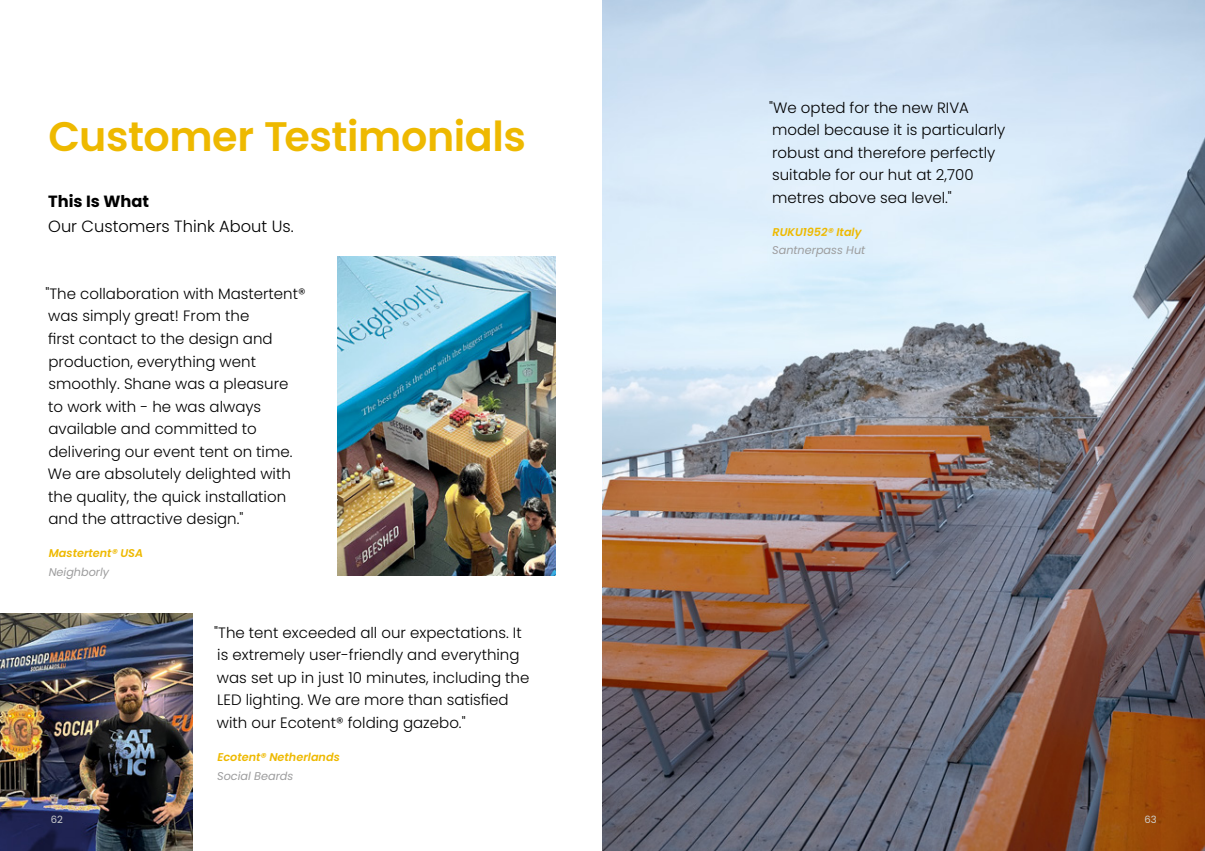
<style>
.page{position:relative;width:1205px;height:851px;background:#fff}
.page>*{position:absolute;margin:0;border:0;box-sizing:border-box;transform-origin:0 0}
.t1{font:600 41.25px "Poppins";letter-spacing:-.01em;color:#eeb900}
.t2{font:300 16.25px "Poppins";color:#000}
.t3{font:700 16.25px "Poppins";color:#000}
.t4{font:300 15px/22.5px "Poppins";color:#000}
.t5{font:italic 600 11.25px "Poppins";color:#eeb900}
.t6{font:italic 11.25px "Poppins";color:#9c9c9d}
.t7{font:10px "Poppins";color:#cfd0d0}
</style>
<div class="page">
<img style="left:0;top:613px;width:193px;height:237px">
<img style="left:602px;top:0;width:603px;height:850px">
<img style="left:337px;top:257px;width:218px;height:318px">
<h1 class="t1" style="left:48px;top:112px;width:479px">Customer Testimonials</h1>
<p class="t3" style="left:48px;top:192px;width:102px">This Is What</p>
<p class="t2" style="left:48px;top:217px;width:247px">Our Customers Think About Us.</p>
<p class="t4" style="left:46px;top:282px;width:261px">"The collaboration with Mastertent® was simply great! From the<br>first contact to the design and production, everything went smoothly. Shane was a pleasure<br>to work with - he was always available and committed to delivering our event tent on time.<br>We are absolutely delighted with the quality, the quick installation and the attractive design."</p>
<p class="t5" style="left:49px;top:546px;width:96px">Mastertent® USA</p>
<p class="t6" style="left:49px;top:565px;width:62px">Neighborly</p>
<p class="t4" style="left:214px;top:621px;width:317px">"The tent exceeded all our expectations. It is extremely user-friendly and everything was set up in just 10 minutes, including the LED lighting. We are more than satisfied with our Ecotent® folding gazebo."</p>
<p class="t5" style="left:217px;top:750px;width:124px">Ecotent® Netherlands</p>
<p class="t6" style="left:217px;top:769px;width:78px">Social Beards</p>
<p class="t4" style="left:769px;top:96px;width:238px">"We opted for the new RIVA model because it is particularly robust and therefore perfectly suitable for our hut at 2,700 metres above sea level."</p>
<p class="t5" style="left:772px;top:225px;width:91px">RUKU1952® Italy</p>
<p class="t6" style="left:772px;top:244px;width:95px">Santnerpass Hut</p>
<p class="t7" style="left:51px;top:813px;width:14px">62</p>
<p class="t7" style="left:1144px;top:813px;width:14px">63</p>
</div>
